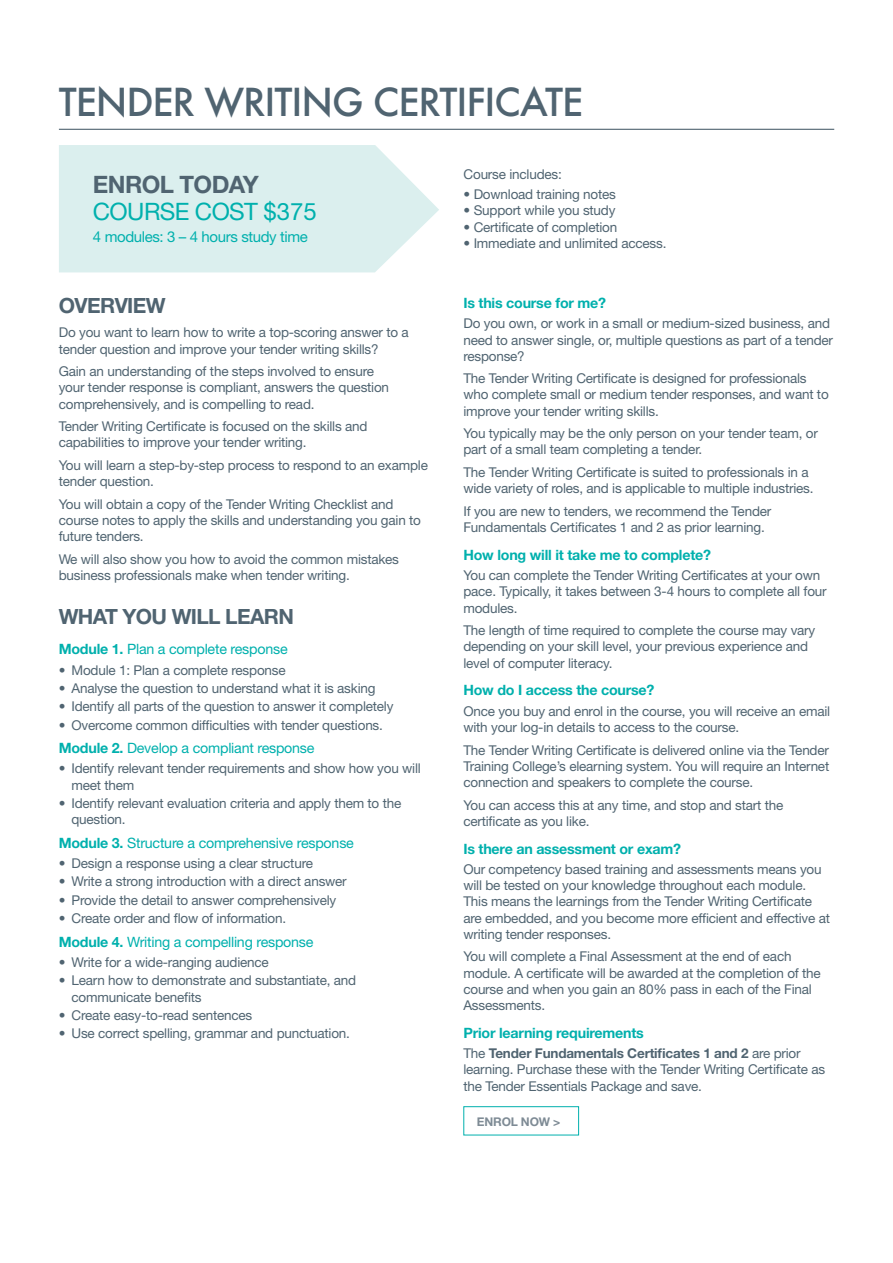
<style>
.page{position:relative;width:893px;height:1263px;background:#fff}
.page>*{position:absolute;margin:0;border:0;box-sizing:border-box;transform-origin:0 0}
.t1{font:500 37.5px "Futura";letter-spacing:-.03em;color:#506471}
.t2{font:24px "Helvetica Neue LT Std";letter-spacing:-.025em;color:#00b0ad}
.t3{font:700 24px "Helvetica Neue LT Std";letter-spacing:-.025em;color:#506471}
.t4{font:700 21px "Helvetica Neue LT Std";letter-spacing:-.03em;color:#506471}
.t5{font:15px "Helvetica Neue LT Std";letter-spacing:-.025em;color:#00b0ad}
.t6{font:14.25px "Helvetica Neue LT Std";letter-spacing:-.015em;color:#00b0ad}
.t7{font:700 14.25px "Helvetica Neue LT Std";letter-spacing:-.015em;color:#00b0ad}
.t8{font:13.5px/16.2px "Helvetica Neue LT Std";letter-spacing:-.015em;color:#506471}
.t9{font:700 12px "Helvetica Neue LT Std";letter-spacing:-.015em;color:#7e8b95}
.s1{font-weight:700}
</style>
<div class="page">
<div style="left:463px;top:1106px;width:116px;height:29px;border:1px solid #00b0ad"></div>
<hr style="left:59px;top:129px;width:775px;height:1px;background:#506471">
<svg style="left:59px;top:145px;width:380px;height:127px;fill:#dbefee"></svg>
<h1 class="t1" style="left:59px;top:76px;width:526px">TENDER WRITING CERTIFICATE</h1>
<h2 class="t3" style="left:93px;top:169px;width:168px">ENROL TODAY</h2>
<h2 class="t2" style="left:93px;top:197px;width:225px">COURSE COST $375</h2>
<p class="t5" style="left:93px;top:228px;width:217px">4 modules: 3 – 4 hours study time</p>
<h3 class="t4" style="left:59px;top:292px;width:108px">OVERVIEW</h3>
<p class="t8" style="left:59px;top:324px;width:351px">Do you want to learn how to write a top-scoring answer to a tender question and improve your tender writing skills?</p>
<p class="t8" style="left:59px;top:363px;width:332px">Gain an understanding of the steps involved to ensure your tender response is compliant, answers the question comprehensively, and is compelling to read.</p>
<p class="t8" style="left:59px;top:418px;width:310px">Tender Writing Certificate is focused on the skills and capabilities to improve your tender writing.</p>
<p class="t8" style="left:59px;top:457px;width:371px">You will learn a step-by-step process to respond to an example tender question.</p>
<p class="t8" style="left:59px;top:496px;width:364px">You will obtain a copy of the Tender Writing Checklist and course notes to apply the skills and understanding you gain to future tenders.</p>
<p class="t8" style="left:59px;top:551px;width:342px">We will also show you how to avoid the common mistakes business professionals make when tender writing.</p>
<h3 class="t4" style="left:59px;top:604px;width:237px">WHAT YOU WILL LEARN</h3>
<p class="t6" style="left:59px;top:640px;width:230px"><span class="s1">Module 1.</span> Plan a complete response</p>
<p class="t8" style="left:59px;top:661px;width:228px">• Module 1: Plan a complete response</p>
<p class="t8" style="left:59px;top:680px;width:318px">• Analyse the question to understand what it is asking</p>
<p class="t8" style="left:59px;top:698px;width:336px">• Identify all parts of the question to answer it completely</p>
<p class="t8" style="left:59px;top:716px;width:326px">• Overcome common difficulties with tender questions.</p>
<p class="t6" style="left:59px;top:739px;width:257px"><span class="s1">Module 2.</span> Develop a compliant response</p>
<p class="t8" style="left:71px;top:760px;width:351px;text-indent:-13px">• Identify relevant tender requirements and show how you will meet them</p>
<p class="t8" style="left:71px;top:795px;width:331px;text-indent:-13px">• Identify relevant evaluation criteria and apply them to the question.</p>
<p class="t6" style="left:59px;top:834px;width:297px"><span class="s1">Module 3.</span> Structure a comprehensive response</p>
<p class="t8" style="left:59px;top:855px;width:256px">• Design a response using a clear structure</p>
<p class="t8" style="left:59px;top:873px;width:290px">• Write a strong introduction with a direct answer</p>
<p class="t8" style="left:59px;top:892px;width:279px">• Provide the detail to answer comprehensively</p>
<p class="t8" style="left:59px;top:910px;width:229px">• Create order and flow of information.</p>
<p class="t6" style="left:59px;top:933px;width:256px"><span class="s1">Module 4.</span> Writing a compelling response</p>
<p class="t8" style="left:59px;top:954px;width:212px">• Write for a wide-ranging audience</p>
<p class="t8" style="left:71px;top:972px;width:286px;text-indent:-13px">• Learn how to demonstrate and substantiate, and communicate benefits</p>
<p class="t8" style="left:59px;top:1007px;width:195px">• Create easy-to-read sentences</p>
<p class="t8" style="left:59px;top:1025px;width:293px">• Use correct spelling, grammar and punctuation.</p>
<p class="t8" style="left:464px;top:166px;width:100px">Course includes:</p>
<p class="t8" style="left:464px;top:186px;width:154px">• Download training notes</p>
<p class="t8" style="left:464px;top:202px;width:153px">• Support while you study</p>
<p class="t8" style="left:464px;top:219px;width:155px">• Certificate of completion</p>
<p class="t8" style="left:464px;top:235px;width:204px">• Immediate and unlimited access.</p>
<p class="t7" style="left:463px;top:294px;width:144px">Is this course for me?</p>
<p class="t8" style="left:463px;top:315px;width:371px">Do you own, or work in a small or medium-sized business, and need to answer single, or, multiple questions as part of a tender response?</p>
<p class="t8" style="left:463px;top:370px;width:367px">The Tender Writing Certificate is designed for professionals who complete small or medium tender responses, and want to improve your tender writing skills.</p>
<p class="t8" style="left:463px;top:425px;width:356px">You typically may be the only person on your tender team, or part of a small team completing a tender.</p>
<p class="t8" style="left:463px;top:464px;width:352px">The Tender Writing Certificate is suited to professionals in a wide variety of roles, and is applicable to multiple industries.</p>
<p class="t8" style="left:463px;top:503px;width:309px">If you are new to tenders, we recommend the Tender<br>Fundamentals Certificates 1 and 2 as prior learning.</p>
<p class="t7" style="left:463px;top:546px;width:249px">How long will it take me to complete?</p>
<p class="t8" style="left:463px;top:567px;width:365px">You can complete the Tender Writing Certificates at your own pace. Typically, it takes between 3-4 hours to complete all four modules.</p>
<p class="t8" style="left:463px;top:622px;width:353px">The length of time required to complete the course may vary depending on your skill level, your previous experience and level of computer literacy.</p>
<p class="t7" style="left:463px;top:681px;width:193px">How do I access the course?</p>
<p class="t8" style="left:463px;top:703px;width:368px">Once you buy and enrol in the course, you will receive an email with your log-in details to access to the course.</p>
<p class="t8" style="left:463px;top:741px;width:367px;text-align:justify">The Tender Writing Certificate is delivered online via the Tender Training College’s elearning system. You will require an Internet connection and speakers to complete the course.</p>
<p class="t8" style="left:463px;top:796px;width:321px">You can access this at any time, and stop and start the certificate as you like.</p>
<p class="t7" style="left:463px;top:840px;width:219px">Is there an assessment or exam?</p>
<p class="t8" style="left:463px;top:861px;width:368px">Our competency based training and assessments means you will be tested on your knowledge throughout each module.<br>This means the learnings from the Tender Writing Certificate are embedded, and you become more efficient and effective at writing tender responses.</p>
<p class="t8" style="left:463px;top:948px;width:359px">You will complete a Final Assessment at the end of each module. A certificate will be awarded at the completion of the course and when you gain an 80% pass in each of the Final Assessments.</p>
<p class="t7" style="left:463px;top:1024px;width:182px">Prior learning requirements</p>
<p class="t8" style="left:463px;top:1045px;width:363px">The <span class="s1">Tender Fundamentals Certificates 1 and 2</span> are prior learning. Purchase these with the Tender Writing Certificate as the Tender Essentials Package and save.</p>
<p class="t9" style="left:477px;top:1114px;width:85px">ENROL NOW &gt;</p>
</div>
